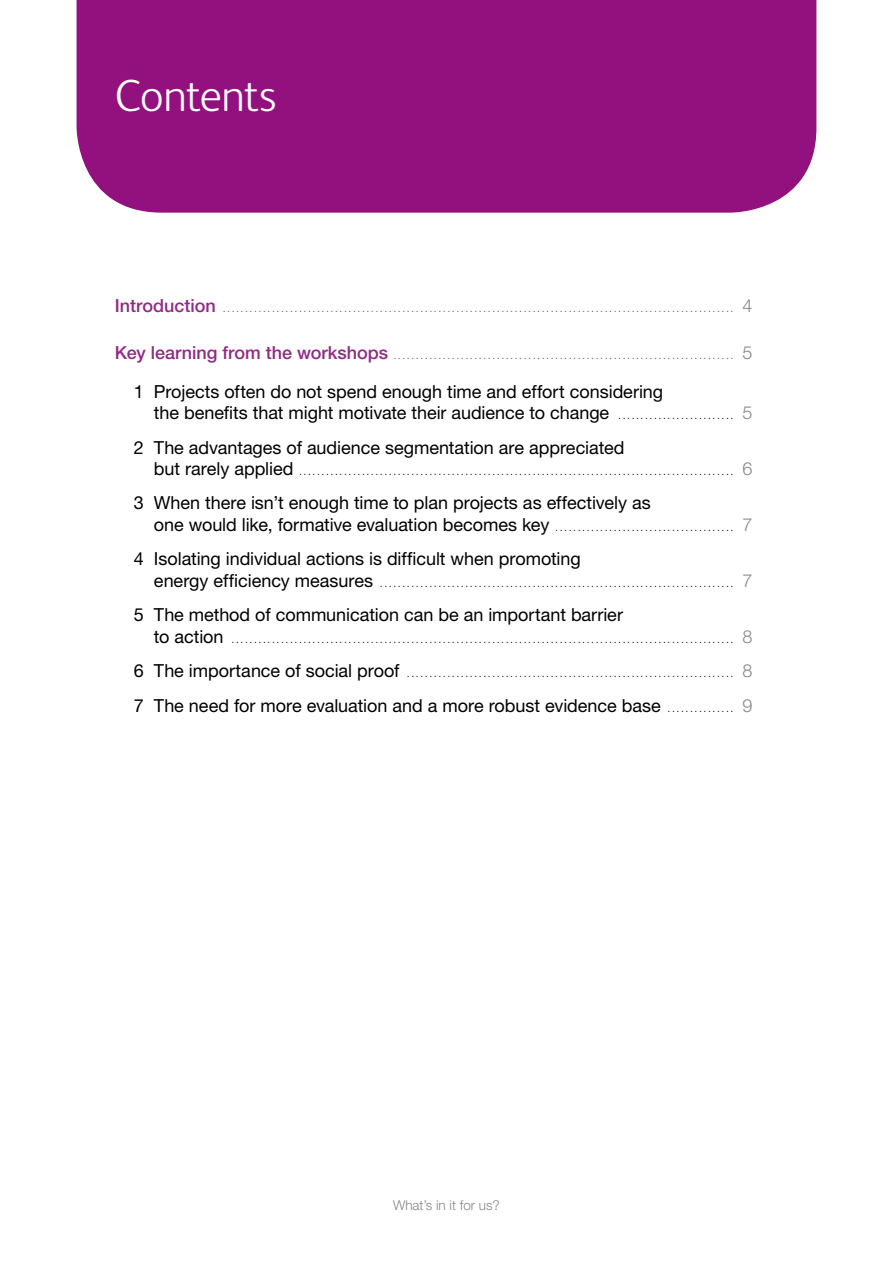
<style>
.page{position:relative;width:893px;height:1263px;background:#fff}
.page>*{position:absolute;margin:0;border:0;box-sizing:border-box;transform-origin:0 0}
.t1{font:300 45px "FS Albert";letter-spacing:-.01em;color:#fff}
.t2{font:18px/21.6px "Helvetica Neue LT";letter-spacing:-.005em;color:#000}
.t3{font:300 13.5px "Helvetica Neue LT";color:#848687}
.t4{font:300 10.5px "Helvetica Neue LT";color:#000}
.t5{font:300 10.5px "Helvetica Neue LT";color:#912a84}
.s1{font-weight:500;font-size:18px}
.s2{font-size:18px;color:#848687}
.s3{font-weight:300;font-size:10.5px}
.s4{font-weight:300;color:#848687}
.s5{font-weight:400;font-size:18px}
</style>
<div class="page">
<div style="left:77px;top:0;width:739px;height:213px;background:#93117e"></div>
<h1 class="t1" style="left:115px;top:66px;width:163px">Contents</h1>
<p class="t5" style="left:115px;top:302px;width:639px"><span class="s1">Introduction</span> .................................................................................................................. <span class="s2">4</span></p>
<p class="t5" style="left:115px;top:349px;width:639px"><span class="s1">Key learning from the workshops</span> ............................................................................ <span class="s2">5</span></p>
<p class="t2" style="left:154px;top:380px;width:600px;text-indent:-20px">1 Projects often do not spend enough time and effort considering<br>the benefits that might motivate their audience to change <span class="s3">. . . . . . . . . . . . . . . . . . . . . . . . . .</span> <span class="s4">5</span></p>
<p class="t2" style="left:134px;top:436px;width:492px">2 The advantages of audience segmentation are appreciated</p>
<p class="t4" style="left:154px;top:465px;width:600px"><span class="s5">but rarely applied</span> ................................................................................................. <span class="s2">6</span></p>
<p class="t2" style="left:154px;top:492px;width:600px;text-indent:-20px">3 When there isn’t enough time to plan projects as effectively as<br>one would like, formative evaluation becomes key <span class="s3">........................................</span> <span class="s4">7</span></p>
<p class="t2" style="left:134px;top:548px;width:448px">4 Isolating individual actions is difficult when promoting</p>
<p class="t4" style="left:154px;top:577px;width:600px"><span class="s5">energy efficiency measures</span> ............................................................................... <span class="s2">7</span></p>
<p class="t2" style="left:134px;top:604px;width:491px">5 The method of communication can be an important barrier</p>
<p class="t4" style="left:154px;top:633px;width:600px"><span class="s5">to action</span> ................................................................................................................ <span class="s2">8</span></p>
<p class="t4" style="left:134px;top:667px;width:620px"><span class="s5">6 The importance of social proof</span> ......................................................................... <span class="s2">8</span></p>
<p class="t2" style="left:134px;top:694px;width:620px">7 The need for more evaluation and a more robust evidence base <span class="s3">. . . . . . . . . . . . . . .</span> <span class="s4">9</span></p>
<p class="t3" style="left:393px;top:1197px;width:108px">What’s in it for us?</p>
</div>
